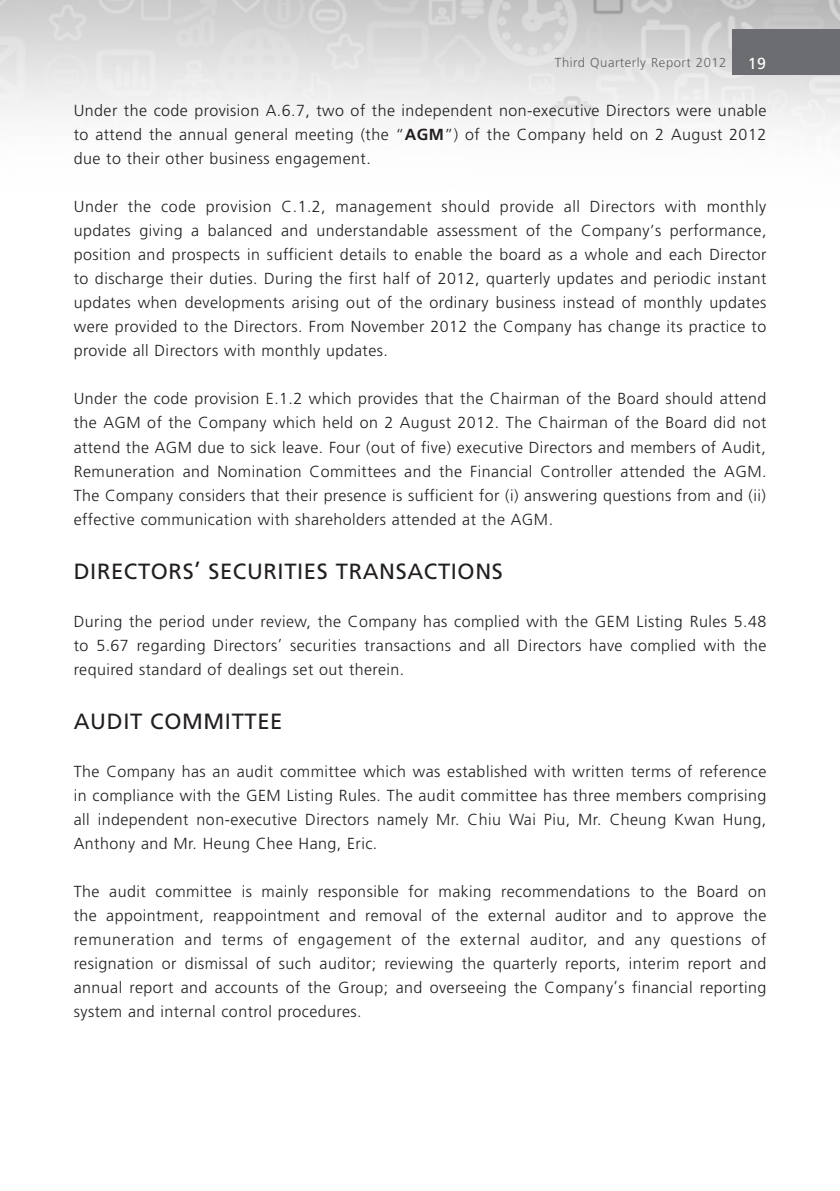
<style>
.page{position:relative;width:840px;height:1191px;background:#fff}
.page>*{position:absolute;margin:0;border:0;box-sizing:border-box;transform-origin:0 0}
.Heading_1{font:22px "Frutiger LT Std";letter-spacing:.03em;color:#231f20}
.Body_Text{font:300 16px/24px "Frutiger LT Std";letter-spacing:.03em;color:#231f20;text-align:justify}
.t1{font:16px "Frutiger LT Std";color:#fff}
.t2{font:300 13px "Frutiger LT Std";letter-spacing:.045em;color:#636366}
.s1{font-weight:700}
</style>
<div class="page">
<img style="left:0;top:0;width:839px;height:138px">
<div style="left:731px;top:29px;width:108px;height:45px;background:#6c6d70"></div>
<p class="t2" style="left:554px;top:56px;width:173px">Third Quarterly Report 2012</p>
<p class="t1" style="left:747px;top:54px;width:20px">19</p>
<p class="Body_Text" style="left:74px;top:99px;width:693px">Under the code provision A.6.7, two of the independent non-executive Directors were unable to attend the annual general meeting (the “<span class="s1">AGM</span>”) of the Company held on 2 August 2012 due to their other business engagement.</p>
<p class="Body_Text" style="left:74px;top:195px;width:693px">Under the code provision C.1.2, management should provide all Directors with monthly updates giving a balanced and understandable assessment of the Company’s performance, position and prospects in sufficient details to enable the board as a whole and each Director to discharge their duties. During the first half of 2012, quarterly updates and periodic instant updates when developments arising out of the ordinary business instead of monthly updates were provided to the Directors. From November 2012 the Company has change its practice to provide all Directors with monthly updates.</p>
<p class="Body_Text" style="left:74px;top:387px;width:693px">Under the code provision E.1.2 which provides that the Chairman of the Board should attend the AGM of the Company which held on 2 August 2012. The Chairman of the Board did not attend the AGM due to sick leave. Four (out of five) executive Directors and members of Audit, Remuneration and Nomination Committees and the Financial Controller attended the AGM.<br>The Company considers that their presence is sufficient for (i) answering questions from and (ii) effective communication with shareholders attended at the AGM.</p>
<p class="Heading_1" style="left:74px;top:558px;width:430px">DIRECTORS’ SECURITIES TRANSACTIONS</p>
<p class="Body_Text" style="left:74px;top:609px;width:693px">During the period under review, the Company has complied with the GEM Listing Rules 5.48 to 5.67 regarding Directors’ securities transactions and all Directors have complied with the required standard of dealings set out therein.</p>
<p class="Heading_1" style="left:74px;top:708px;width:210px">AUDIT COMMITTEE</p>
<p class="Body_Text" style="left:74px;top:759px;width:693px">The Company has an audit committee which was established with written terms of reference in compliance with the GEM Listing Rules. The audit committee has three members comprising all independent non-executive Directors namely Mr. Chiu Wai Piu, Mr. Cheung Kwan Hung, Anthony and Mr. Heung Chee Hang, Eric.</p>
<p class="Body_Text" style="left:74px;top:879px;width:693px">The audit committee is mainly responsible for making recommendations to the Board on the appointment, reappointment and removal of the external auditor and to approve the remuneration and terms of engagement of the external auditor, and any questions of resignation or dismissal of such auditor; reviewing the quarterly reports, interim report and annual report and accounts of the Group; and overseeing the Company’s financial reporting system and internal control procedures.</p>
</div>
